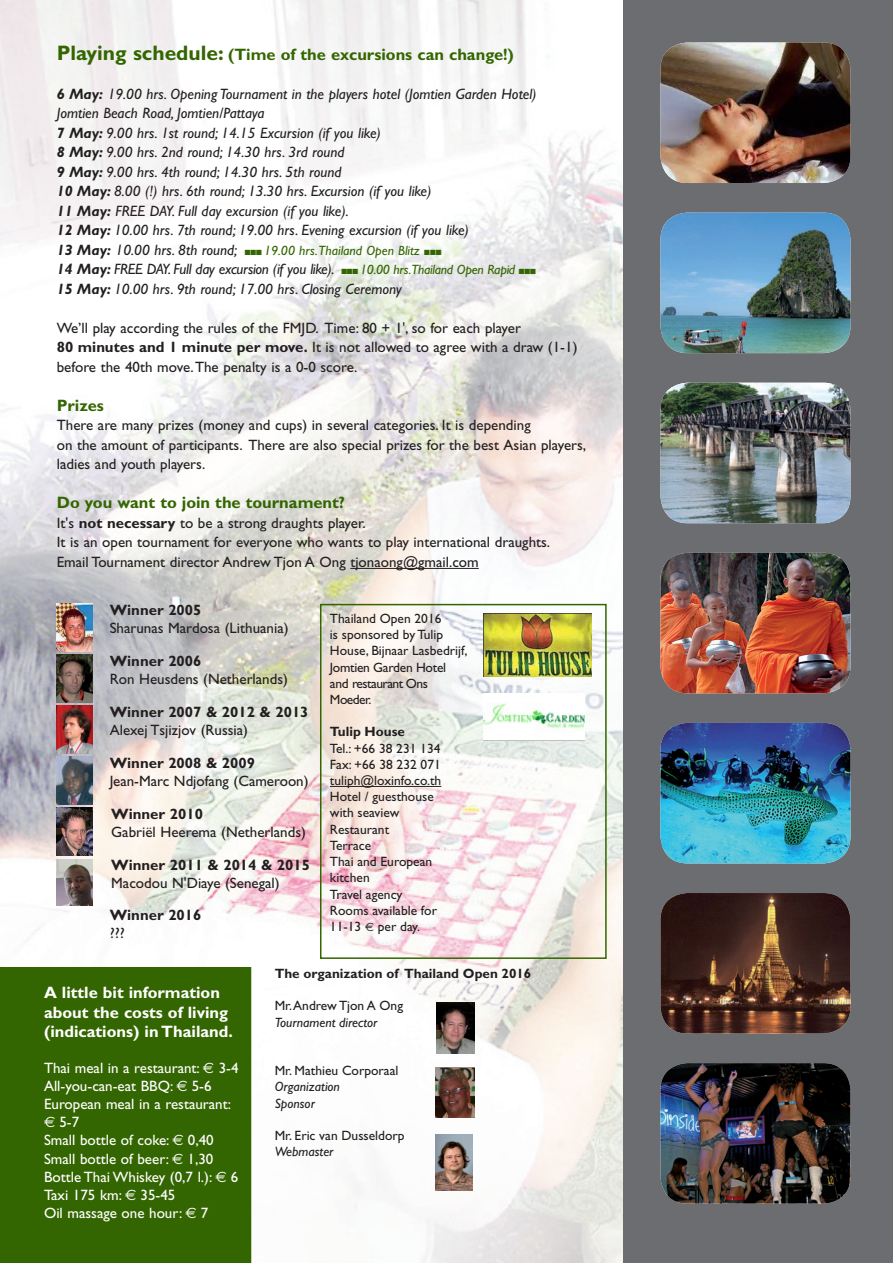
<style>
.page{position:relative;width:893px;height:1263px;background:#fff}
.page>*{position:absolute;margin:0;border:0;box-sizing:border-box;transform-origin:0 0}
.Normaal{font:700 16.5px "Gill Sans Std";color:#360}
.Normaal-2{font:700 16.5px/19.8px "Gill Sans Std";color:#fff}
.Normaal-3{font:15px/19.5px "Gill Sans Std";color:#231f20}
.Normaal-4{font:italic 15px "Gill Sans Std";color:#231f20}
.Normaal-5{font:15px "Gill Sans Std";color:#fff}
.Normaal-6{font:700 15px "Gill Sans Std";color:#231f20}
.Normaal-7{font:italic 15px "Gill Sans Std";letter-spacing:-.02em;color:#231f20}
.t1{font:13.5px "Gill Sans Std";color:#231f20}
.Normaal-8{font:italic 13.5px "Gill Sans Std";color:#360}
.t2{font:italic 13.5px "Gill Sans Std";color:#231f20}
.t3{font:700 13.5px "Gill Sans Std";color:#231f20}
.t4{font:13.5px "Gill Sans Std";letter-spacing:-.02em;color:#231f20}
.t5{font:13.5px "Gill Sans Std";letter-spacing:-.04em;color:#231f20}
.s1{font-size:21px}
.s2{font-weight:700}
.s3{font-weight:700;font-size:15px;color:#231f20}
.s4{font-size:15px;color:#231f20}
.s5{color:#360}
.s6{font-size:13.5px;color:#360}
.s7{font-family:"Euro Sans";font-size:12px}
.s8{font-family:"Euro Sans"}
</style>
<div class="page">
<img style="left:0;top:0;width:623px;height:1263px">
<hr style="left:350px;top:568px;width:129px;height:1px;background:#231f20">
<div style="left:623px;top:0;width:270px;height:1263px;background:#6c6d70"></div>
<div style="left:0;top:967px;width:251px;height:296px;background:#360"></div>
<img style="left:660px;top:43px;width:190px;height:140px">
<img style="left:660px;top:213px;width:190px;height:140px">
<img style="left:660px;top:383px;width:190px;height:140px">
<img style="left:660px;top:553px;width:190px;height:140px">
<img style="left:660px;top:723px;width:190px;height:140px">
<img style="left:660px;top:893px;width:190px;height:140px">
<img style="left:660px;top:1063px;width:190px;height:140px">
<img style="left:57px;top:604px;width:36px;height:48px">
<img style="left:57px;top:655px;width:36px;height:48px">
<img style="left:57px;top:706px;width:36px;height:48px">
<img style="left:57px;top:757px;width:36px;height:48px">
<img style="left:435px;top:1134px;width:37px;height:57px">
<img style="left:436px;top:1002px;width:39px;height:51px">
<img style="left:436px;top:1067px;width:38px;height:51px">
<hr style="left:330px;top:786px;width:111px;height:1px;background:#231f20">
<div style="left:320px;top:604px;width:287px;height:355px;border:2px solid #360"></div>
<img style="left:57px;top:808px;width:36px;height:48px">
<img style="left:57px;top:859px;width:36px;height:47px">
<img style="left:484px;top:614px;width:107px;height:63px">
<img style="left:484px;top:693px;width:101px;height:47px">
<p class="Normaal" style="left:57px;top:45px;width:459px"><span class="s1">Playing schedule:</span> (Time of the excursions can change!)</p>
<p class="Normaal-4" style="left:57px;top:85px;width:481px"><span class="s2">6 May:</span> 19.00 hrs. Opening Tournament in the players hotel (Jomtien Garden Hotel)</p>
<p class="Normaal-4" style="left:57px;top:105px;width:209px">Jomtien Beach Road, Jomtien/Pattaya</p>
<p class="Normaal-4" style="left:57px;top:124px;width:326px"><span class="s2">7 May:</span> 9.00 hrs. 1st round; 14.15 Excursion (if you like)</p>
<p class="Normaal-4" style="left:57px;top:144px;width:289px"><span class="s2">8 May:</span> 9.00 hrs. 2nd round; 14.30 hrs. 3rd round</p>
<p class="Normaal-4" style="left:57px;top:163px;width:286px"><span class="s2">9 May:</span> 9.00 hrs. 4th round; 14.30 hrs. 5th round</p>
<p class="Normaal-4" style="left:57px;top:183px;width:376px"><span class="s2">10 May:</span> 8.00 (!) hrs. 6th round; 13.30 hrs. Excursion (if you like)</p>
<p class="Normaal-4" style="left:57px;top:202px;width:293px"><span class="s2">11 May:</span> FREE DAY. Full day excursion (if you like).</p>
<p class="Normaal-4" style="left:57px;top:222px;width:414px"><span class="s2">12 May:</span> 10.00 hrs. 7th round; 19.00 hrs. Evening excursion (if you like)</p>
<p class="Normaal-8" style="left:57px;top:243px;width:386px"><span class="s3">13 May:</span> <span class="s4">10.00 hrs. 8th round;</span> ■■■ 19.00 hrs.Thailand Open Blitz ■■■</p>
<p class="Normaal-7" style="left:57px;top:261px;width:480px"><span class="s2">14 May:</span> FREE DAY. Full day excursion (if you like). <span class="s5">■■■</span> <span class="s6">10.00 hrs.Thailand Open Rapid</span> <span class="s5">■■■</span></p>
<p class="Normaal-4" style="left:57px;top:280px;width:347px"><span class="s2">15 May:</span> 10.00 hrs. 9th round; 17.00 hrs. Closing Ceremony</p>
<p class="Normaal-3" style="left:57px;top:318px;width:466px">We’ll play according the rules of the FMJD. Time: 80 + 1', so for each player</p>
<p class="Normaal-3" style="left:57px;top:338px;width:522px"><span class="s2">80 minutes and 1 minute per move.</span> It is not allowed to agree with a draw (1-1)</p>
<p class="Normaal-3" style="left:57px;top:357px;width:302px">before the 40th move. The penalty is a 0-0 score.</p>
<p class="Normaal" style="left:57px;top:396px;width:49px">Prizes</p>
<p class="Normaal-3" style="left:57px;top:416px;width:475px">There are many prizes (money and cups) in several categories. It is depending</p>
<p class="Normaal-3" style="left:57px;top:435px;width:531px">on the amount of participants. There are also special prizes for the best Asian players, ladies and youth players.</p>
<p class="Normaal" style="left:57px;top:493px;width:290px">Do you want to join the tournament?</p>
<p class="Normaal-3" style="left:57px;top:513px;width:311px">It's <span class="s2">not necessary</span> to be a strong draughts player.</p>
<p class="Normaal-3" style="left:57px;top:533px;width:495px">It is an open tournament for everyone who wants to play international draughts.</p>
<p class="Normaal-3" style="left:57px;top:552px;width:423px">Email Tournament director Andrew Tjon A Ong tjonaong@gmail.com</p>
<p class="Normaal-6" style="left:110px;top:601px;width:93px">Winner 2005</p>
<p class="Normaal-3" style="left:110px;top:618px;width:180px">Sharunas Mardosa (Lithuania)</p>
<p class="Normaal-6" style="left:110px;top:652px;width:93px">Winner 2006</p>
<p class="Normaal-3" style="left:110px;top:669px;width:180px">Ron Heusdens (Netherlands)</p>
<p class="Normaal-6" style="left:110px;top:703px;width:200px">Winner 2007 &amp; 2012 &amp; 2013</p>
<p class="Normaal-3" style="left:110px;top:720px;width:140px">Alexej Tsjizjov (Russia)</p>
<p class="Normaal-6" style="left:110px;top:754px;width:147px">Winner 2008 &amp; 2009</p>
<p class="Normaal-3" style="left:110px;top:771px;width:200px">Jean-Marc Ndjofang (Cameroon)</p>
<p class="Normaal-6" style="left:111px;top:805px;width:93px">Winner 2010</p>
<p class="Normaal-3" style="left:111px;top:822px;width:196px">Gabriël Heerema (Netherlands)</p>
<p class="Normaal-6" style="left:111px;top:856px;width:200px">Winner 2011 &amp; 2014 &amp; 2015</p>
<p class="Normaal-3" style="left:111px;top:873px;width:170px">Macodou N'Diaye (Senegal)</p>
<p class="Normaal-6" style="left:110px;top:906px;width:93px">Winner 2016</p>
<p class="Normaal-3" style="left:110px;top:923px;width:16px">???</p>
<p class="t1" style="left:330px;top:611px;width:113px">Thailand Open 2016</p>
<p class="t1" style="left:330px;top:627px;width:115px">is sponsored by Tulip</p>
<p class="t1" style="left:330px;top:643px;width:139px">House, Bijnaar Lasbedrijf,</p>
<p class="t4" style="left:330px;top:659px;width:118px">Jomtien Garden Hotel</p>
<p class="t5" style="left:330px;top:675px;width:99px">and restaurant Ons</p>
<p class="t1" style="left:330px;top:692px;width:43px">Moeder.</p>
<p class="t3" style="left:330px;top:724px;width:76px">Tulip House</p>
<p class="t1" style="left:330px;top:740px;width:112px">Tel.: +66 38 231 134</p>
<p class="t1" style="left:330px;top:756px;width:112px">Fax: +66 38 232 071</p>
<p class="t1" style="left:330px;top:773px;width:113px">tuliph@loxinfo.co.th</p>
<p class="t1" style="left:330px;top:789px;width:105px">Hotel / guesthouse</p>
<p class="t1" style="left:330px;top:805px;width:71px">with seaview</p>
<p class="t1" style="left:330px;top:821px;width:61px">Restaurant</p>
<p class="t1" style="left:330px;top:837px;width:43px">Terrace</p>
<p class="t1" style="left:330px;top:854px;width:104px">Thai and European</p>
<p class="t1" style="left:330px;top:870px;width:41px">kitchen</p>
<p class="t1" style="left:330px;top:886px;width:74px">Travel agency</p>
<p class="t1" style="left:330px;top:902px;width:109px">Rooms available for</p>
<p class="t1" style="left:330px;top:918px;width:92px">11-13 <span class="s7">E</span> per day.</p>
<p class="Normaal-2" style="left:44px;top:982px;width:190px">A little bit information about the costs of living (indications) in Thailand.</p>
<p class="Normaal-5" style="left:44px;top:1060px;width:196px">Thai meal in a restaurant: <span class="s8">E</span> 3-4</p>
<p class="Normaal-5" style="left:44px;top:1078px;width:169px">All-you-can-eat BBQ: <span class="s8">E</span> 5-6</p>
<p class="Normaal-5" style="left:44px;top:1096px;width:189px">European meal in a restaurant:</p>
<p class="Normaal-5" style="left:44px;top:1114px;width:37px"><span class="s8">E</span> 5-7</p>
<p class="Normaal-5" style="left:44px;top:1132px;width:171px">Small bottle of coke: <span class="s8">E</span> 0,40</p>
<p class="Normaal-5" style="left:44px;top:1150px;width:171px">Small bottle of beer: <span class="s8">E</span> 1,30</p>
<p class="Normaal-5" style="left:44px;top:1168px;width:196px">Bottle Thai Whiskey (0,7 l.): <span class="s8">E</span> 6</p>
<p class="Normaal-5" style="left:44px;top:1186px;width:133px">Taxi 175 km: <span class="s8">E</span> 35-45</p>
<p class="Normaal-5" style="left:44px;top:1204px;width:166px">Oil massage one hour: <span class="s8">E</span> 7</p>
<p class="t3" style="left:275px;top:965px;width:258px">The organization of Thailand Open 2016</p>
<p class="t1" style="left:275px;top:998px;width:130px">Mr. Andrew Tjon A Ong</p>
<p class="t2" style="left:275px;top:1014px;width:104px">Tournament director</p>
<p class="t1" style="left:275px;top:1063px;width:125px">Mr. Mathieu Corporaal</p>
<p class="t2" style="left:275px;top:1079px;width:67px">Organization</p>
<p class="t2" style="left:275px;top:1095px;width:42px">Sponsor</p>
<p class="t1" style="left:275px;top:1128px;width:131px">Mr. Eric van Dusseldorp</p>
<p class="t2" style="left:275px;top:1144px;width:60px">Webmaster</p>
</div>
